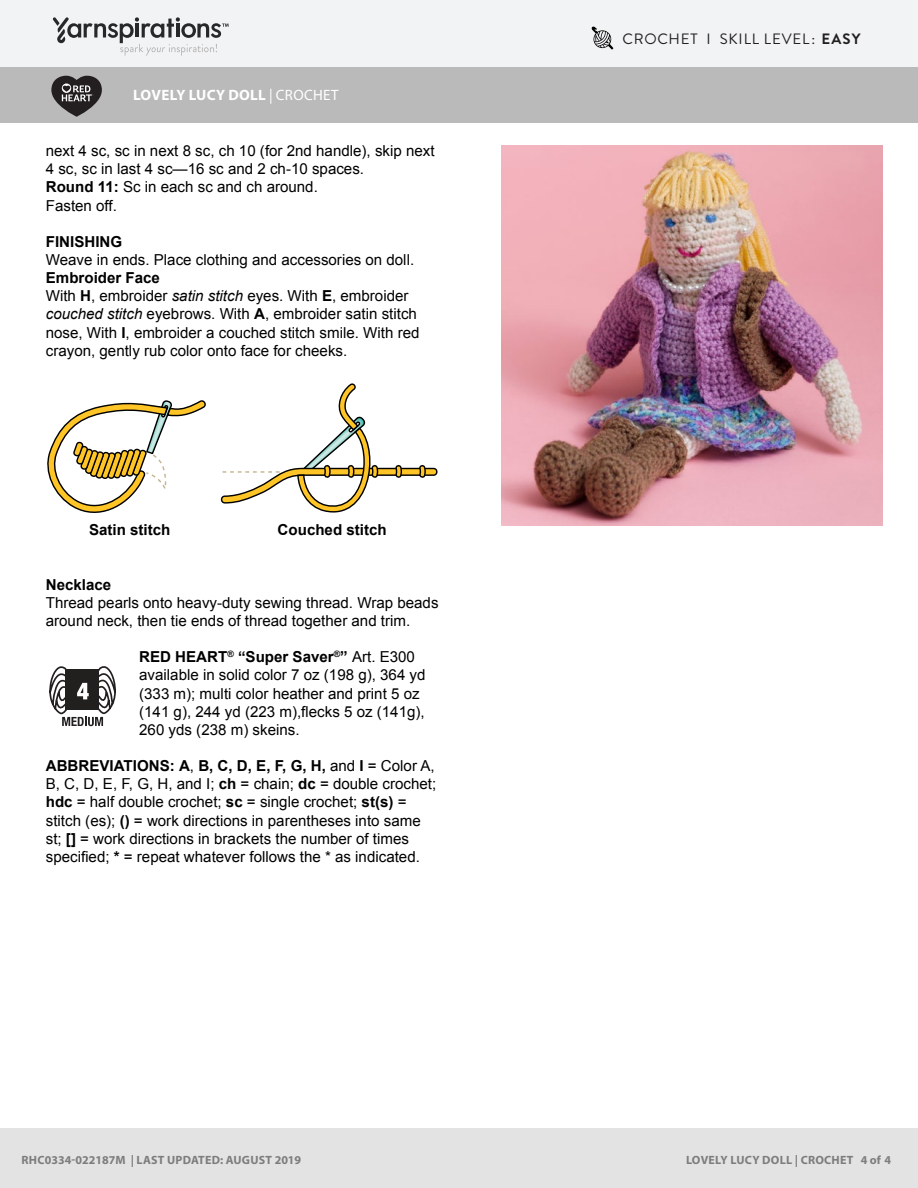
<style>
.page{position:relative;width:918px;height:1188px;background:#fff}
.page>*{position:absolute;margin:0;border:0;box-sizing:border-box;transform-origin:0 0}
.t1{font:15.15px/18.1px "Arial";color:#000}
.t2{font:700 15.15px "Arial";color:#000}
.Skill_Level{font:15px "Brandon Grotesque";letter-spacing:.05em;color:#231f20}
.Pattern_Title{font:700 15px "Myriad Pro";letter-spacing:.02em;color:#fff}
.t3{font:12.15px "Helvetica";letter-spacing:.02em;color:#000}
.t4{font:700 12px "Myriad Pro";letter-spacing:.02em;color:#7d7d7d}
.s1{font-weight:400}
.s2{font-weight:700}
.s3{font-style:italic}
</style>
<div class="page">
<div style="left:0;top:0;width:918px;height:68px;background:#f2f3f4"></div>
<div style="left:0;top:68px;width:918px;height:55px;background:#bbbaba"></div>
<svg style="left:53px;top:17px;width:176px;height:39px"></svg>
<svg style="left:51px;top:76px;width:51px;height:41px"></svg>
<div style="left:0;top:1128px;width:918px;height:60px;background:#e4e3e3"></div>
<img style="left:501px;top:145px;width:381px;height:381px">
<svg style="left:49px;top:666px;width:67px;height:60px"></svg>
<svg style="left:47px;top:400px;width:159px;height:113px"></svg>
<svg style="left:221px;top:383px;width:217px;height:130px"></svg>
<svg style="left:591px;top:26px;width:22px;height:24px"></svg>
<p class="Pattern_Title" style="left:133px;top:85px;width:207px">LOVELY LUCY DOLL <span class="s1">| CROCHET</span></p>
<p class="t1" style="left:46px;top:142px;width:390px">next 4 sc, sc in next 8 sc, ch 10 (for 2nd handle), skip next 4 sc, sc in last 4 sc—16 sc and 2 ch-10 spaces.<br><span class="s2">Round 11:</span> Sc in each sc and ch around.<br>Fasten off.</p>
<p class="t1" style="left:46px;top:232px;width:375px"><span class="s2">FINISHING<br></span>Weave in ends. Place clothing and accessories on doll.<br><span class="s2">Embroider Face<br></span>With <span class="s2">H</span>, embroider <span class="s3">satin stitch</span> eyes. With <span class="s2">E</span>, embroider <span class="s3">couched stitch</span> eyebrows. With <span class="s2">A</span>, embroider satin stitch nose, With <span class="s2">I</span>, embroider a couched stitch smile. With red crayon, gently rub color onto face for cheeks.</p>
<p class="t2" style="left:89px;top:521px;width:83px">Satin stitch</p>
<p class="t2" style="left:278px;top:521px;width:111px">Couched stitch</p>
<p class="t1" style="left:46px;top:575px;width:394px"><span class="s2">Necklace<br></span>Thread pearls onto heavy-duty sewing thread. Wrap beads around neck, then tie ends of thread together and trim.</p>
<p class="t1" style="left:139px;top:648px;width:288px"><span class="s2">RED HEART</span><sup>®</sup> <span class="s2">“Super Saver</span><sup>®</sup><span class="s2">”</span> Art. E300 available in solid color 7 oz (198 g), 364 yd (333 m); multi color heather and print 5 oz (141 g), 244 yd (223 m),flecks 5 oz (141g), 260 yds (238 m) skeins.</p>
<p class="t1" style="left:46px;top:757px;width:392px"><span class="s2">ABBREVIATIONS: A</span>, <span class="s2">B, C, D, E, F, G, H,</span> and <span class="s2">I</span> = Color A, B, C, D, E, F, G, H, and I; <span class="s2">ch</span> = chain; <span class="s2">dc</span> = double crochet; <span class="s2">hdc</span> = half double crochet; <span class="s2">sc</span> = single crochet; <span class="s2">st(s)</span> = stitch (es); <span class="s2">()</span> = work directions in parentheses into same st; <span class="s2">[]</span> = work directions in brackets the number of times specified; <span class="s2">*</span> = repeat whatever follows the * as indicated.</p>
<p class="Skill_Level" style="left:623px;top:29px;width:239px">CROCHET I SKILL LEVEL: <span class="s2">EASY</span></p>
<p class="t4" style="left:22px;top:1152px;width:281px">RHC0334-022187M | LAST UPDATED: AUGUST 2019</p>
<p class="t4" style="left:686px;top:1152px;width:207px">LOVELY LUCY DOLL | CROCHET 4 of 4</p>
<p class="t3" style="left:136px;top:1153px;width:153px">Greenville, SC 29612-0229</p>
</div>
